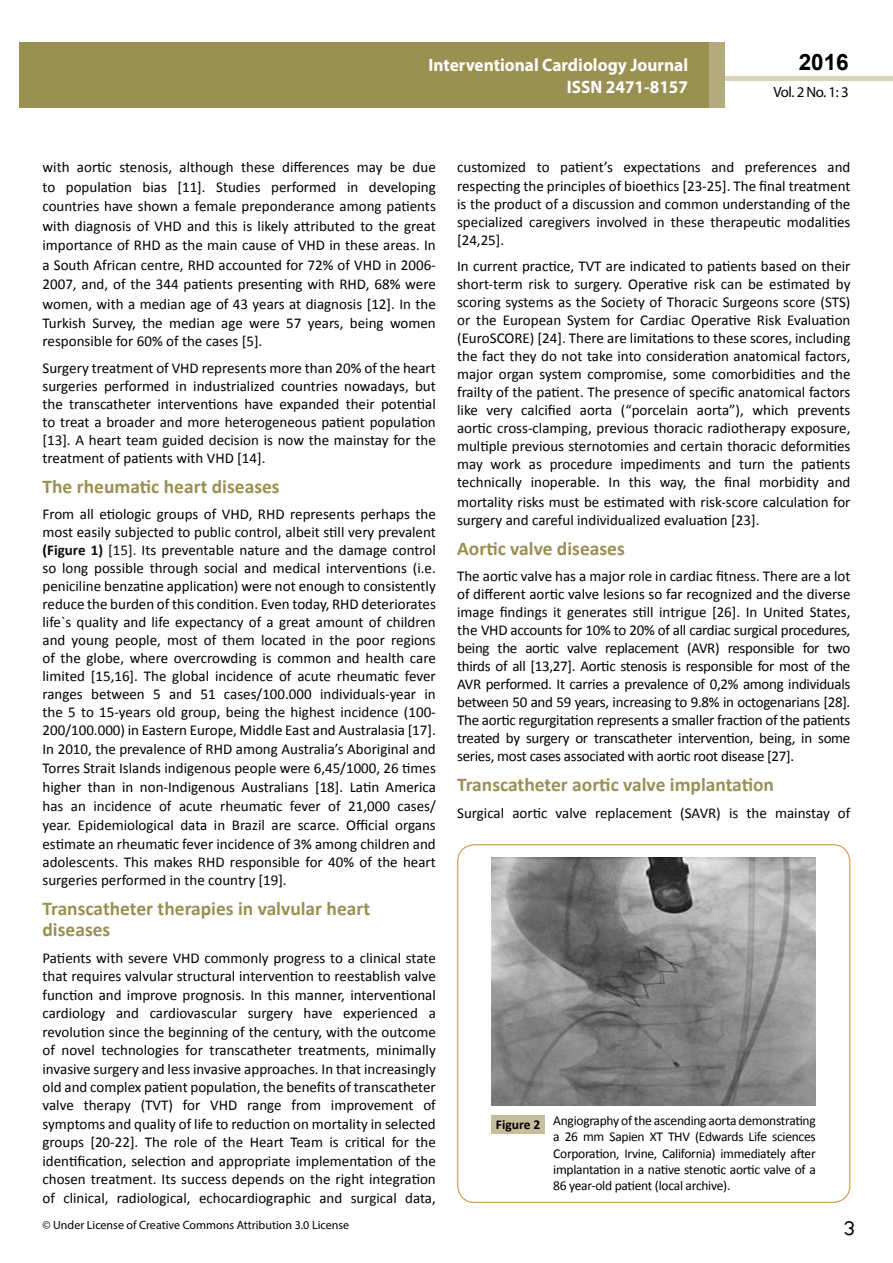
<style>
.page{position:relative;width:893px;height:1263px;background:#fff}
.page>*{position:absolute;margin:0;border:0;box-sizing:border-box;transform-origin:0 0}
.t1{font:25.5px "Tunga";color:#000}
.t2{font:700 22.5px "Arial";color:#000}
.t3{font:700 19.5px/21.5px "Calibri";color:#9a9052}
.t4{font:700 18px/21.6px "Myriad Pro";color:#fff;text-align:right;scale:.96 1}
.t5{font:15px/18px "Calibri";color:#000;text-align:justify}
.t6{font:14.85px "Myriad Pro";color:#000}
.t7{font:13.5px/16.2px "Calibri";letter-spacing:-.02em;color:#000;text-align:justify}
.t8{font:12px "Myriad Pro";color:#000}
.s1{font-weight:700}
.s2{font-weight:700;color:#0d0d0d}
.s3{color:#0d0d0d}
</style>
<div class="page">
<div style="left:19px;top:42px;width:690px;height:66px;background:#9a9052"></div>
<div style="left:725px;top:76px;width:168px;height:5px;background:#dad4be"></div>
<div style="left:709px;top:42px;width:16px;height:66px;background:#b3aa7d"></div>
<div style="left:457px;top:844px;width:393px;height:359px;border:1px solid #caa34f;border-radius:17px"></div>
<img style="left:492px;top:857px;width:324px;height:248px">
<div style="left:492px;top:1115px;width:53px;height:18px;background:#c6be9b"></div>
<p class="t4" style="left:428px;top:54px;width:272px">Interventional Cardiology Journal<br>ISSN 2471-8157</p>
<h2 class="t2" style="left:799px;top:47px;width:52px">2016</h2>
<p class="t6" style="left:773px;top:83px;width:77px">Vol. 2 No. 1: 3</p>
<p class="t5" style="left:43px;top:158px;width:395px;line-height:19.5px">with aortic stenosis, although these differences may be due to population bias [11]. Studies performed in developing countries have shown a female preponderance among patients with diagnosis of VHD and this is likely attributed to the great importance of RHD as the main cause of VHD in these areas. In a South African centre, RHD accounted for 72% of VHD in 2006- 2007, and, of the 344 patients presenting with RHD, 68% were women, with a median age of 43 years at diagnosis [12]. In the Turkish Survey, the median age were 57 years, being women</p>
<p class="t5" style="left:43px;top:328px;width:395px;line-height:26.5px">responsible for 60% of the cases [5].<br>Surgery treatment of VHD represents more than 20% of the heart</p>
<p class="t5" style="left:43px;top:377px;width:395px">surgeries performed in industrialized countries nowadays, but the transcatheter interventions have expanded their potential to treat a broader and more heterogeneous patient population [13]. A heart team guided decision is now the mainstay for the treatment of patients with VHD [14].</p>
<h3 class="t3" style="left:43px;top:476px;width:239px">The rheumatic heart diseases</h3>
<p class="t5" style="left:43px;top:505px;width:395px">From all etiologic groups of VHD, RHD represents perhaps the most easily subjected to public control, albeit still very prevalent <span class="s1">(</span><span class="s2">Figure 1)</span> <span class="s3">[15].</span> Its preventable nature and the damage control so long possible through social and medical interventions (i.e. peniciline benzatine application) were not enough to consistently reduce the burden of this condition. Even today, RHD deteriorates life`s quality and life expectancy of a great amount of children and young people, most of them located in the poor regions of the globe, where overcrowding is common and health care limited [15,16]. The global incidence of acute rheumatic fever ranges between 5 and 51 cases/100.000 individuals-year in the 5 to 15-years old group, being the highest incidence (100- 200/100.000) in Eastern Europe, Middle East and Australasia [17].<br>In 2010, the prevalence of RHD among Australia’s Aboriginal and Torres Strait Islands indigenous people were 6,45/1000, 26 times higher than in non-Indigenous Australians [18]. Latin America has an incidence of acute rheumatic fever of 21,000 cases/ year. Epidemiological data in Brazil are scarce. Official organs estimate an rheumatic fever incidence of 3% among children and adolescents. This makes RHD responsible for 40% of the heart surgeries performed in the country [19].</p>
<h3 class="t3" style="left:43px;top:898px;width:329px">Transcatheter therapies in valvular heart diseases</h3>
<p class="t5" style="left:43px;top:949px;width:395px;line-height:18.5px">Patients with severe VHD commonly progress to a clinical state that requires valvular structural intervention to reestablish valve function and improve prognosis. In this manner, interventional cardiology and cardiovascular surgery have experienced a revolution since the beginning of the century, with the outcome of novel technologies for transcatheter treatments, minimally invasive surgery and less invasive approaches. In that increasingly old and complex patient population, the benefits of transcatheter valve therapy (TVT) for VHD range from improvement of symptoms and quality of life to reduction on mortality in selected groups [20-22]. The role of the Heart Team is critical for the identification, selection and appropriate implementation of the chosen treatment. Its success depends on the right integration of clinical, radiological, echocardiographic and surgical data,</p>
<p class="t8" style="left:43px;top:1218px;width:308px">© Under License of Creative Commons Attribution 3.0 License</p>
<p class="t5" style="left:457px;top:158px;width:395px">customized to patient’s expectations and preferences and respecting the principles of bioethics [23-25]. The final treatment is the product of a discussion and common understanding of the specialized caregivers involved in these therapeutic modalities [24,25].</p>
<p class="t5" style="left:457px;top:257px;width:395px">In current practice, TVT are indicated to patients based on their short-term risk to surgery. Operative risk can be estimated by scoring systems as the Society of Thoracic Surgeons score (STS) or the European System for Cardiac Operative Risk Evaluation (EuroSCORE) [24]. There are limitations to these scores, including the fact they do not take into consideration anatomical factors, major organ system compromise, some comorbidities and the frailty of the patient. The presence of specific anatomical factors like very calcified aorta (“porcelain aorta”), which prevents aortic cross-clamping, previous thoracic radiotherapy exposure, multiple previous sternotomies and certain thoracic deformities may work as procedure impediments and turn the patients technically inoperable. In this way, the final morbidity and</p>
<p class="t5" style="left:457px;top:493px;width:395px">mortality risks must be estimated with risk-score calculation for surgery and careful individualized evaluation [23].</p>
<h3 class="t3" style="left:457px;top:538px;width:169px">Aortic valve diseases</h3>
<p class="t5" style="left:457px;top:567px;width:395px">The aortic valve has a major role in cardiac fitness. There are a lot of different aortic valve lesions so far recognized and the diverse image findings it generates still intrigue [26]. In United States, the VHD accounts for 10% to 20% of all cardiac surgical procedures, being the aortic valve replacement (AVR) responsible for two thirds of all [13,27]. Aortic stenosis is responsible for most of the AVR performed. It carries a prevalence of 0,2% among individuals between 50 and 59 years, increasing to 9.8% in octogenarians [28].<br>The aortic regurgitation represents a smaller fraction of the patients treated by surgery or transcatheter intervention, being, in some series, most cases associated with aortic root disease [27].</p>
<h3 class="t3" style="left:457px;top:774px;width:318px">Transcatheter aortic valve implantation</h3>
<p class="t5" style="left:457px;top:804px;width:395px">Surgical aortic valve replacement (SAVR) is the mainstay of</p>
<p class="t7" style="left:553px;top:1112px;width:264px;text-indent:-57px"><span class="s1">Figure 2</span> Angiography of the ascending aorta demonstrating a 26 mm Sapien XT THV (Edwards Life sciences Corporation, Irvine, California) immediately after implantation in a native stenotic aortic valve of a 86 year-old patient (local archive).</p>
<h1 class="t1" style="left:843px;top:1211px;width:13px">3</h1>
</div>
